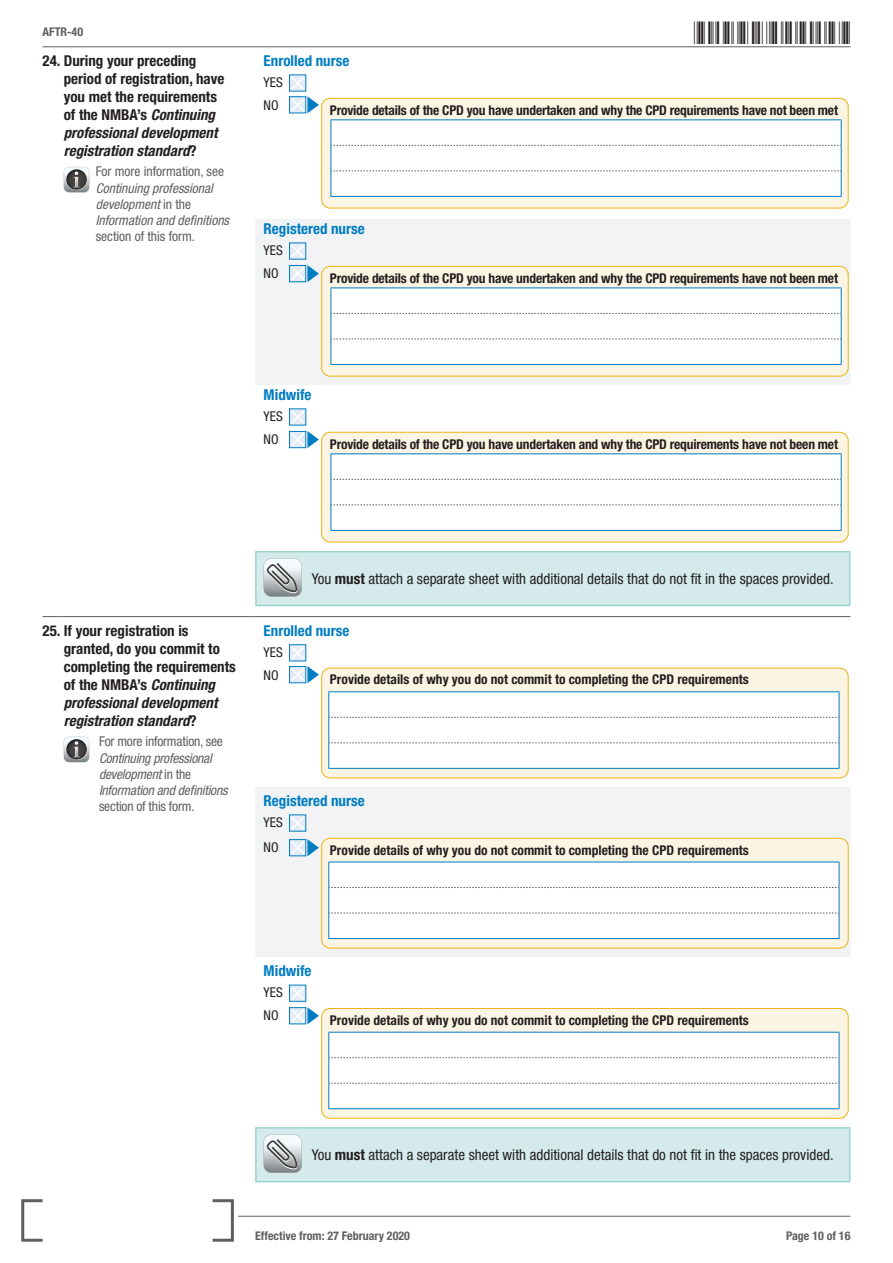
<style>
.page{position:relative;width:893px;height:1263px;background:#fff}
.page>*{position:absolute;margin:0;border:0;box-sizing:border-box;transform-origin:0 0}
.t1{font:30px "Free 3 of 9";letter-spacing:.1em;color:#231f20}
.attachment_box_text{font:condensed 15px "Helvetica Neue LT Std";color:#231f20}
.Questions{font:700 condensed 15px/18px "Helvetica Neue LT Std";color:#231f20}
.Question_additional{font:700 condensed 15px/18px "Helvetica Neue LT Std";color:#231f20}
.Guidelines-subheader{font:700 condensed 15px "Helvetica Neue LT Std";color:#007cc2}
.Answers_additional_t{font:700 condensed 13.5px "Helvetica Neue LT Std";letter-spacing:-.015em;color:#231f20}
.Question_additional-2{font:italic condensed 13.5px/16.2px "Helvetica Neue LT Std";color:#5f5f62}
.Answer{font:condensed 13.5px "Helvetica Neue LT Std";color:#231f20}
.t2{font:700 condensed 12px "Helvetica Neue LT Std";color:#5f5f62}
.s1{font-style:italic}
.s2{font-style:normal}
.s3{font-weight:700}
</style>
<div class="page">
<svg style="left:21px;top:1199px;width:213px;height:43px"></svg>
<hr style="left:238px;top:1216px;width:612px;height:1px;background:#5f5f62">
<hr style="left:43px;top:47px;width:807px;height:1px;background:#5f5f62">
<svg style="left:43px;top:616px;width:21px;height:1px"></svg>
<hr style="left:64px;top:616px;width:191px;height:1px;background:#5f5f62">
<hr style="left:255px;top:616px;width:595px;height:1px;background:#5f5f62">
<svg style="left:64px;top:167px;width:25px;height:25px"></svg>
<svg style="left:321px;top:97px;width:528px;height:445px"></svg>
<div style="left:321px;top:219px;width:529px;height:166px;background:#f2f3f4"></div>
<div style="left:322px;top:98px;width:526px;height:110px;background:#fcf5e4;border-radius:9px"></div>
<hr style="left:331px;top:119px;width:510px;height:1px;background:#007cc2">
<hr style="left:331px;top:196px;width:510px;height:1px;background:#007cc2">
<svg style="left:331px;top:120px;width:511px;height:76px;background:#fafbfc"></svg>
<div style="left:321px;top:98px;width:528px;height:110px;border:1px solid #efb211;border-radius:9px"></div>
<div style="left:322px;top:266px;width:526px;height:110px;background:#fcf5e4;border-radius:9px"></div>
<hr style="left:331px;top:364px;width:510px;height:1px;background:#007cc2">
<div style="left:331px;top:288px;width:511px;height:76px;background:#fff"></div>
<div style="left:321px;top:266px;width:528px;height:110px;border:1px solid #efb211;border-radius:9px"></div>
<svg style="left:255px;top:74px;width:66px;height:375px"></svg>
<div style="left:322px;top:432px;width:526px;height:110px;background:#fcf5e4;border-radius:9px"></div>
<hr style="left:331px;top:453px;width:510px;height:1px;background:#007cc2">
<hr style="left:331px;top:530px;width:510px;height:1px;background:#007cc2">
<svg style="left:331px;top:454px;width:511px;height:76px;background:#fafbfc"></svg>
<div style="left:321px;top:432px;width:528px;height:110px;border:1px solid #efb211;border-radius:9px"></div>
<div style="left:256px;top:552px;width:594px;height:53px;background:#d5ebeb"></div>
<div style="left:255px;top:551px;width:595px;height:55px;border:2px solid #9bd3d3"></div>
<svg style="left:264px;top:558px;width:38px;height:39px"></svg>
<svg style="left:64px;top:737px;width:25px;height:25px"></svg>
<svg style="left:321px;top:667px;width:528px;height:450px"></svg>
<div style="left:321px;top:787px;width:529px;height:170px;background:#f2f3f4"></div>
<div style="left:322px;top:668px;width:526px;height:110px;background:#fcf5e4;border-radius:9px"></div>
<hr style="left:328px;top:691px;width:511px;height:1px;background:#007cc2">
<hr style="left:328px;top:768px;width:511px;height:1px;background:#007cc2">
<svg style="left:328px;top:692px;width:512px;height:76px;background:#fafbfc"></svg>
<div style="left:321px;top:668px;width:528px;height:110px;border:1px solid #efb211;border-radius:9px"></div>
<div style="left:322px;top:838px;width:526px;height:110px;background:#fcf5e4;border-radius:9px"></div>
<hr style="left:328px;top:938px;width:511px;height:1px;background:#007cc2">
<div style="left:328px;top:862px;width:512px;height:76px;background:#fff"></div>
<div style="left:321px;top:838px;width:528px;height:110px;border:1px solid #efb211;border-radius:9px"></div>
<svg style="left:255px;top:644px;width:66px;height:381px"></svg>
<div style="left:322px;top:1008px;width:526px;height:110px;background:#fcf5e4;border-radius:9px"></div>
<div style="left:328px;top:1032px;width:512px;height:77px;background:#fff"></div>
<div style="left:321px;top:1008px;width:528px;height:111px;border:1px solid #efb211;border-radius:9px"></div>
<div style="left:256px;top:1128px;width:594px;height:54px;background:#d5ebeb"></div>
<div style="left:255px;top:1127px;width:595px;height:55px;border:2px solid #9bd3d3"></div>
<svg style="left:264px;top:1134px;width:38px;height:39px"></svg>
<p class="t2" style="left:43px;top:25px;width:42px">AFTR-40</p>
<p class="Questions" style="left:43px;top:51px;width:155px">24. During your preceding</p>
<p class="Questions" style="left:64px;top:69px;width:162px">period of registration, have you met the requirements of the NMBA’s <span class="s1">Continuing professional development registration standard</span>?</p>
<p class="Question_additional-2" style="left:96px;top:164px;width:135px"><span class="s2">For more information, see<br></span>Continuing professional development <span class="s2">in the<br></span>Information and definitions <span class="s2">section of this form.</span></p>
<h1 class="t1" style="left:694px;top:16px;width:158px">*AFTR-4010*</h1>
<p class="Guidelines-subheader" style="left:264px;top:52px;width:87px">Enrolled nurse</p>
<p class="Answer" style="left:264px;top:75px;width:21px">YES</p>
<p class="Answer" style="left:264px;top:98px;width:17px">NO</p>
<p class="Answers_additional_t" style="left:330px;top:102px;width:510px">Provide details of the CPD you have undertaken and why the CPD requirements have not been met</p>
<p class="Guidelines-subheader" style="left:264px;top:220px;width:103px">Registered nurse</p>
<p class="Answer" style="left:264px;top:243px;width:21px">YES</p>
<p class="Answer" style="left:264px;top:265px;width:17px">NO</p>
<p class="Answers_additional_t" style="left:330px;top:270px;width:510px">Provide details of the CPD you have undertaken and why the CPD requirements have not been met</p>
<p class="Guidelines-subheader" style="left:264px;top:386px;width:49px">Midwife</p>
<p class="Answer" style="left:264px;top:409px;width:21px">YES</p>
<p class="Answer" style="left:264px;top:431px;width:17px">NO</p>
<p class="Answers_additional_t" style="left:330px;top:436px;width:510px">Provide details of the CPD you have undertaken and why the CPD requirements have not been met</p>
<p class="Questions" style="left:43px;top:621px;width:148px">25. If your registration is</p>
<p class="Question_additional" style="left:64px;top:639px;width:174px">granted, do you commit to completing the requirements of the NMBA’s <span class="s1">Continuing professional development registration standard</span>?</p>
<p class="Question_additional-2" style="left:99px;top:734px;width:130px"><span class="s2">For more information, see<br></span>Continuing professional development <span class="s2">in the<br></span>Information and definitions <span class="s2">section of this form.</span></p>
<p class="attachment_box_text" style="left:312px;top:570px;width:523px">You <span class="s3">must</span> attach a separate sheet with additional details that do not fit in the spaces provided.</p>
<p class="Guidelines-subheader" style="left:264px;top:621px;width:87px">Enrolled nurse</p>
<p class="Answer" style="left:264px;top:644px;width:21px">YES</p>
<p class="Answer" style="left:264px;top:667px;width:17px">NO</p>
<p class="Answers_additional_t" style="left:330px;top:671px;width:420px">Provide details of why you do not commit to completing the CPD requirements</p>
<p class="Guidelines-subheader" style="left:264px;top:791px;width:103px">Registered nurse</p>
<p class="Answer" style="left:264px;top:815px;width:21px">YES</p>
<p class="Answer" style="left:264px;top:839px;width:17px">NO</p>
<p class="Answers_additional_t" style="left:330px;top:842px;width:420px">Provide details of why you do not commit to completing the CPD requirements</p>
<p class="Guidelines-subheader" style="left:264px;top:962px;width:49px">Midwife</p>
<p class="Answer" style="left:264px;top:985px;width:21px">YES</p>
<p class="Answer" style="left:264px;top:1007px;width:17px">NO</p>
<p class="Answers_additional_t" style="left:330px;top:1012px;width:420px">Provide details of why you do not commit to completing the CPD requirements</p>
<p class="attachment_box_text" style="left:312px;top:1146px;width:523px">You <span class="s3">must</span> attach a separate sheet with additional details that do not fit in the spaces provided.</p>
<p class="t2" style="left:255px;top:1228px;width:156px">Effective from: 27 February 2020</p>
<p class="t2" style="left:786px;top:1228px;width:66px">Page 10 of 16</p>
</div>
